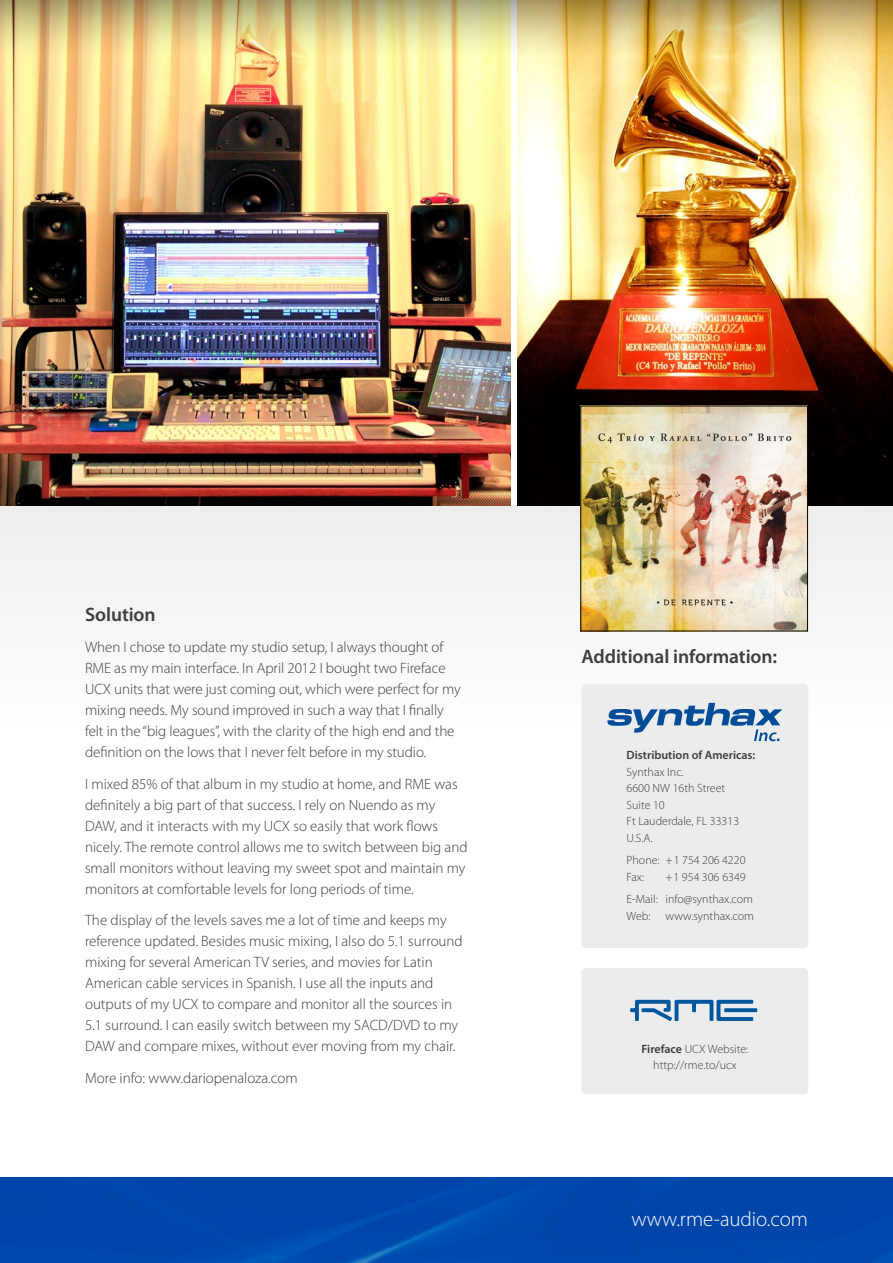
<style>
.page{position:relative;width:893px;height:1263px;background:#fff}
.page>*{position:absolute;margin:0;border:0;box-sizing:border-box;transform-origin:0 0}
.t1{font:300 21px "Myriad Pro";letter-spacing:-.005em;color:#fff}
.t2{font:600 19.5px "Myriad Pro";letter-spacing:-.005em;color:#3e3d40}
.t3{font:300 15px/21px "Myriad Pro";color:#3e3d40}
.t4{font:300 12px/16.5px "Myriad Pro";color:#3e3d40}
.t5{font:600 12px "Myriad Pro";color:#3e3d40}
.s1{font-weight:600}
</style>
<div class="page">
<div style="left:0;top:1177px;width:893px;height:86px;background:#0045aa"></div>
<div style="left:0;top:505px;width:893px;height:231px;background:#f6f7f7"></div>
<div style="left:581px;top:684px;width:227px;height:264px;background:#ececed;border-radius:4px"></div>
<div style="left:581px;top:968px;width:227px;height:126px;background:#ececed;border-radius:4px"></div>
<svg style="left:724px;top:1008px;width:33px;height:4px"></svg>
<svg style="left:630px;top:1000px;width:123px;height:21px"></svg>
<img style="left:0;top:85px;width:510px;height:420px">
<img style="left:517px;top:85px;width:376px;height:420px">
<svg style="left:607px;top:703px;width:175px;height:38px"></svg>
<img style="left:582px;top:408px;width:224px;height:221px">
<img style="left:0;top:0;width:893px;height:85px">
<h2 class="t2" style="left:85px;top:602px;width:72px">Solution</h2>
<p class="t3" style="left:85px;top:637px;width:377px">When I chose to update my studio setup, I always thought of RME as my main interface. In April 2012 I bought two Fireface UCX units that were just coming out, which were perfect for my mixing needs. My sound improved in such a way that I finally felt in the “big leagues”, with the clarity of the high end and the definition on the lows that I never felt before in my studio.</p>
<p class="t3" style="left:85px;top:774px;width:384px">I mixed 85% of that album in my studio at home, and RME was definitely a big part of that success. I rely on Nuendo as my DAW, and it interacts with my UCX so easily that work flows nicely. The remote control allows me to switch between big and small monitors without leaving my sweet spot and maintain my monitors at comfortable levels for long periods of time.</p>
<p class="t3" style="left:85px;top:910px;width:379px">The display of the levels saves me a lot of time and keeps my reference updated. Besides music mixing, I also do 5.1 surround mixing for several American TV series, and movies for Latin American cable services in Spanish. I use all the inputs and outputs of my UCX to compare and monitor all the sources in 5.1 surround. I can easily switch between my SACD/DVD to my DAW and compare mixes, without ever moving from my chair.</p>
<p class="t3" style="left:85px;top:1068px;width:214px">More info: www.dariopenaloza.com</p>
<h2 class="t2" style="left:581px;top:644px;width:197px">Additional information:</h2>
<p class="t5" style="left:627px;top:747px;width:130px">Distribution of Americas:</p>
<p class="t4" style="left:627px;top:764px;width:114px">Synthax Inc.<br>6600 NW 16th Street<br>Suite 10<br>Ft Lauderdale, FL 33313<br>U.S.A.</p>
<p class="t4" style="left:627px;top:852px;width:120px">Phone: +1 754 206 4220<br>Fax:</p>
<p class="t4" style="left:627px;top:866px;width:128px;line-height:22.5px;text-indent:39px">+1 954 306 6349<br>E-Mail: info@synthax.com</p>
<p class="t4" style="left:627px;top:908px;width:129px">Web: www.synthax.com</p>
<p class="t4" style="left:641px;top:1041px;width:108px;text-align:center"><span class="s1">Fireface</span> UCX Website: http://rme.to/ucx</p>
<h1 class="t1" style="left:632px;top:1208px;width:178px">www.rme-audio.com</h1>
</div>
